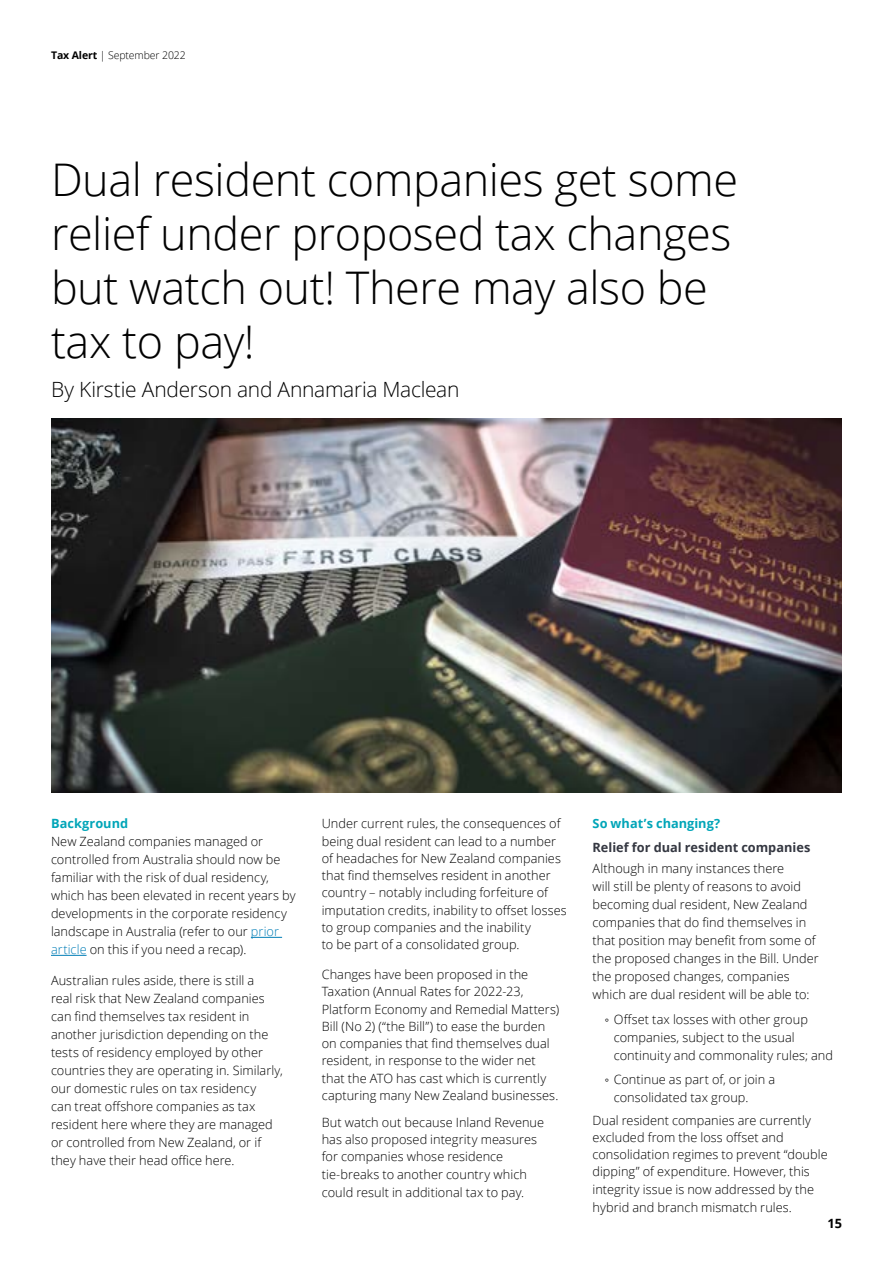
<style>
.page{position:relative;width:893px;height:1263px;background:#fff}
.page>*{position:absolute;margin:0;border:0;box-sizing:border-box;transform-origin:0 0}
.t1{font:300 45px/54px "Open Sans";letter-spacing:-.01em;color:#000}
.t2{font:300 21px "Open Sans";letter-spacing:-.015em;color:#000}
.t3{font:300 12.75px/18px "Open Sans";letter-spacing:.005em;color:#000}
.t4{font:700 12.75px "Open Sans";color:#343741}
.t5{font:700 12.75px "Open Sans";letter-spacing:.005em;color:#00a5b8}
.t6{font:700 12.75px "Open Sans";color:#000}
.t7{font:300 10.5px "Open Sans";letter-spacing:-.01em;color:#000}
.s1{font-weight:700}
.s2{color:#007db6}
.s3{font-family:"Courier New";font-weight:400}
</style>
<div class="page">
<hr style="left:251px;top:937px;width:31px;height:1px;background:#007db6">
<hr style="left:51px;top:955px;width:36px;height:1px;background:#007db6">
<img style="left:51px;top:419px;width:791px;height:373px">
<p class="t7" style="left:51px;top:48px;width:136px"><span class="s1">Tax Alert</span> | September 2022</p>
<h1 class="t1" style="left:51px;top:151px;width:689px">Dual resident companies get some relief under proposed tax changes but watch out! There may also be tax to pay!</h1>
<h2 class="t2" style="left:51px;top:375px;width:410px">By Kirstie Anderson and Annamaria Maclean</h2>
<p class="t5" style="left:51px;top:815px;width:79px">Background</p>
<p class="t3" style="left:51px;top:832px;width:246px">New Zealand companies managed or controlled from Australia should now be familiar with the risk of dual residency, which has been elevated in recent years by developments in the corporate residency landscape in Australia (refer to our <span class="s2">prior article</span> on this if you need a recap).</p>
<p class="t3" style="left:51px;top:971px;width:233px">Australian rules aside, there is still a<br>real risk that New Zealand companies can find themselves tax resident in another jurisdiction depending on the tests of residency employed by other countries they are operating in. Similarly, our domestic rules on tax residency<br>can treat offshore companies as tax resident here where they are managed or controlled from New Zealand, or if they have their head office here.</p>
<p class="t3" style="left:322px;top:815px;width:247px;line-height:17.2px">Under current rules, the consequences of being dual resident can lead to a number of headaches for New Zealand companies that find themselves resident in another country – notably including forfeiture of imputation credits, inability to offset losses to group companies and the inability<br>to be part of a consolidated group.</p>
<p class="t3" style="left:322px;top:965px;width:239px;line-height:17.2px">Changes have been proposed in the Taxation (Annual Rates for 2022-23, Platform Economy and Remedial Matters)<br>Bill (No 2) (“the Bill”) to ease the burden on companies that find themselves dual resident, in response to the wider net that the ATO has cast which is currently capturing many New Zealand businesses.</p>
<p class="t3" style="left:322px;top:1113px;width:224px;line-height:17.4px">But watch out because Inland Revenue has also proposed integrity measures for companies whose residence tie-breaks to another country which could result in additional tax to pay.</p>
<p class="t5" style="left:592px;top:815px;width:129px">So what’s changing?</p>
<p class="t4" style="left:592px;top:839px;width:219px">Relief for dual resident companies</p>
<p class="t3" style="left:592px;top:859px;width:228px">Although in many instances there<br>will still be plenty of reasons to avoid becoming dual resident, New Zealand companies that do find themselves in that position may benefit from some of the proposed changes in the Bill. Under the proposed changes, companies which are dual resident will be able to:</p>
<p class="t3" style="left:614px;top:1010px;width:221px;text-indent:-11px"><span class="s3">◦</span> Offset tax losses with other group companies, subject to the usual continuity and commonality rules; and</p>
<p class="t3" style="left:614px;top:1070px;width:163px;text-indent:-11px"><span class="s3">◦</span> Continue as part of, or join a consolidated tax group.</p>
<p class="t3" style="left:592px;top:1111px;width:237px;line-height:17.4px">Dual resident companies are currently excluded from the loss offset and consolidation regimes to prevent “double dipping” of expenditure. However, this integrity issue is now addressed by the hybrid and branch mismatch rules.</p>
<p class="t6" style="left:828px;top:1214px;width:16px">15</p>
</div>
